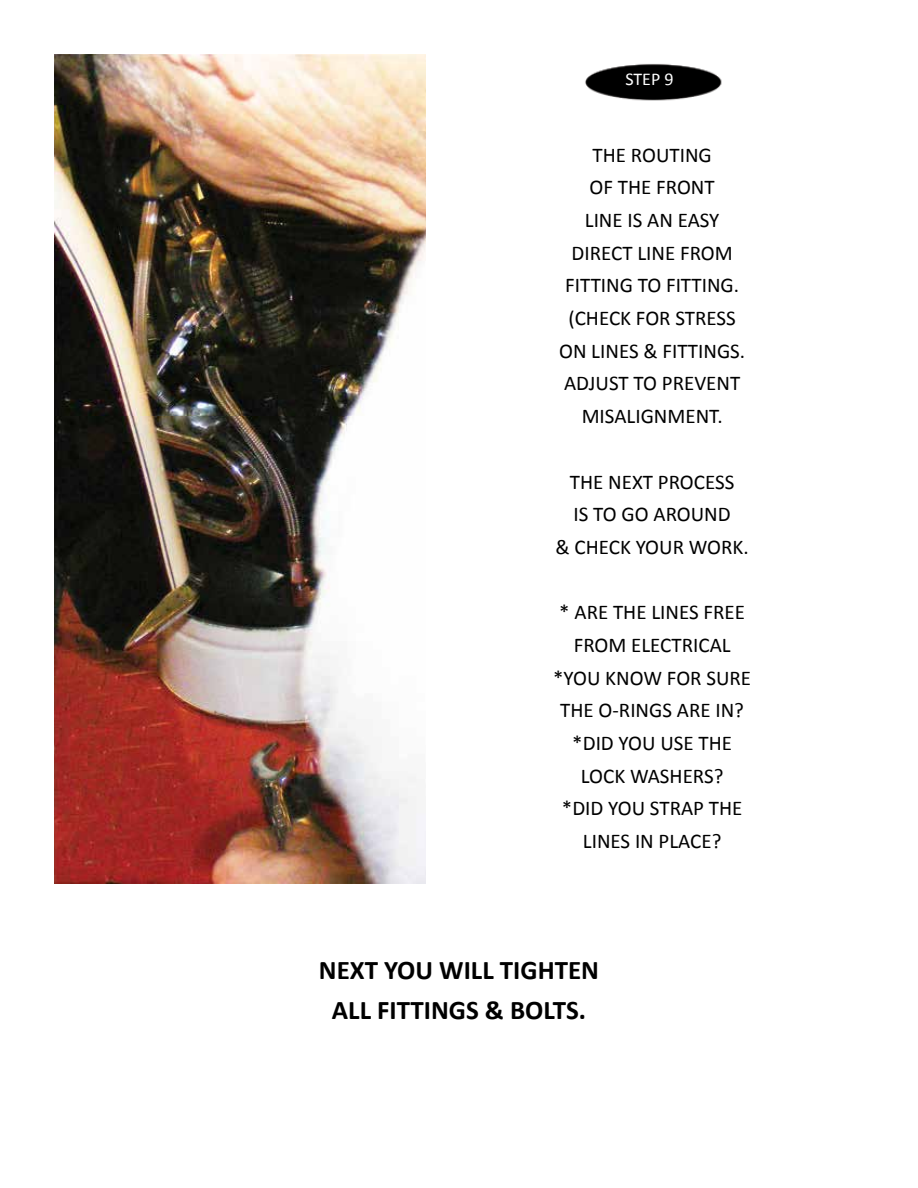
<style>
.page{position:relative;width:918px;height:1188px;background:#fff}
.page>*{position:absolute;margin:0;border:0;box-sizing:border-box;transform-origin:0 0}
.t1{font:700 27px/39.9px "Calibri";color:#000;text-align:center}
.t2{font:21px/32.7px "Calibri";color:#000;text-align:center}
.t3{font:18px "Calibri";color:#fff}
</style>
<div class="page">
<img style="left:585px;top:64px;width:137px;height:37px">
<img style="left:54px;top:54px;width:372px;height:829px">
<p class="t3" style="left:625px;top:68px;width:50px">STEP 9</p>
<p class="t2" style="left:559px;top:138px;width:188px">THE ROUTING<br>OF THE FRONT<br>LINE IS AN EASY<br>DIRECT LINE FROM<br>FITTING TO FITTING. (CHECK FOR STRESS<br>ON LINES &amp; FITTINGS.<br>ADJUST TO PREVENT<br>MISALIGNMENT.</p>
<p class="t2" style="left:556px;top:465px;width:195px">THE NEXT PROCESS<br>IS TO GO AROUND<br>&amp; CHECK YOUR WORK.</p>
<p class="t2" style="left:553px;top:596px;width:200px">* ARE THE LINES FREE<br>FROM ELECTRICAL *YOU KNOW FOR SURE<br>THE O-RINGS ARE IN? *DID YOU USE THE<br>LOCK WASHERS?<br>*DID YOU STRAP THE<br>LINES IN PLACE?</p>
<p class="t1" style="left:319px;top:950px;width:282px">NEXT YOU WILL TIGHTEN<br>ALL FITTINGS &amp; BOLTS.</p>
</div>
